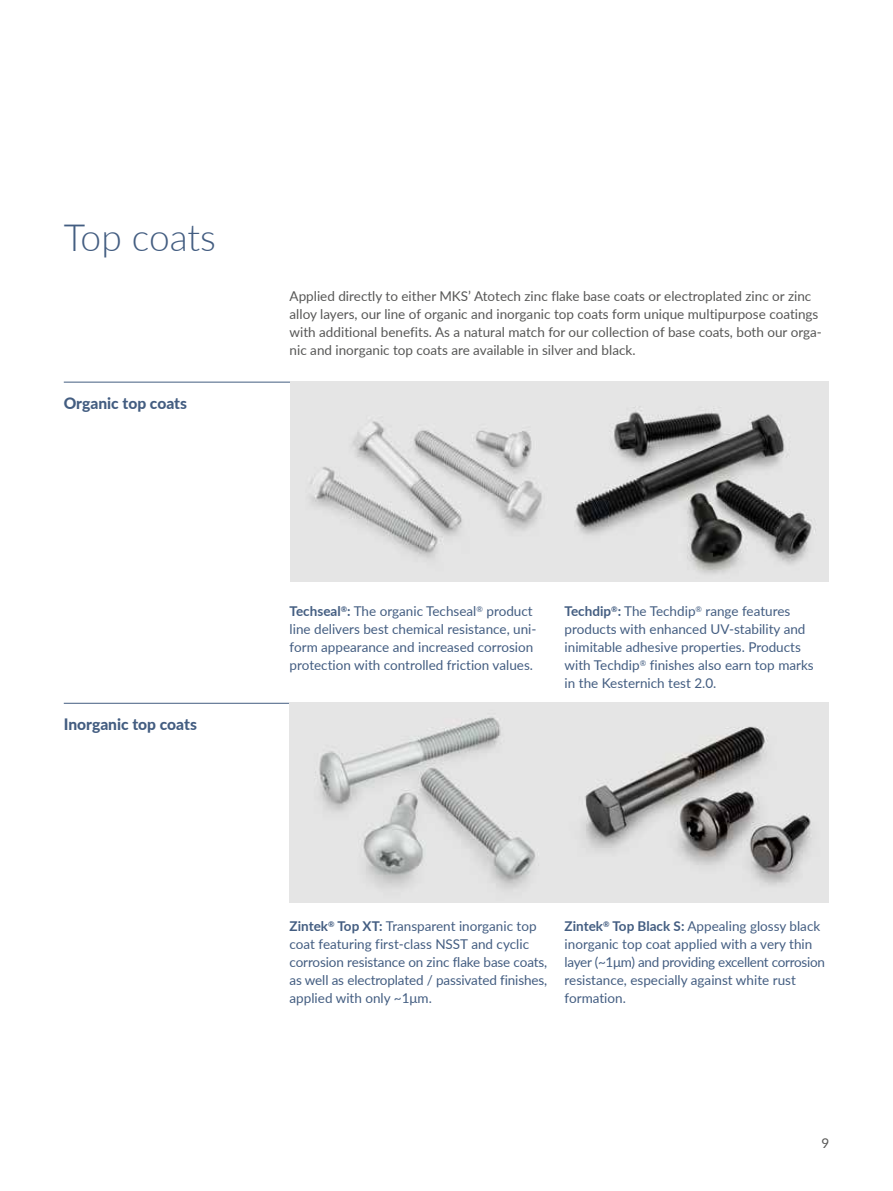
<style>
.page{position:relative;width:893px;height:1191px;background:#fff}
.page>*{position:absolute;margin:0;border:0;box-sizing:border-box;transform-origin:0 0}
.t1{font:300 37.5px "Lato";letter-spacing:-.005em;color:#435d81}
.t2{font:800 15.75px "Lato";color:#435d81}
.t3{font:13.5px/18px "Lato";color:#435d81}
.t4{font:13.5px/18px "Lato";color:#575756}
.s1{font-weight:700}
</style>
<div class="page">
<hr style="left:64px;top:382px;width:765px;height:1px;background:#435d81">
<hr style="left:64px;top:703px;width:765px;height:1px;background:#435d81">
<img style="left:290px;top:382px;width:539px;height:199px">
<img style="left:290px;top:703px;width:272px;height:199px">
<svg style="left:562px;top:703px;width:267px;height:199px;background:#c2c1c1"></svg>
<h1 class="t1" style="left:64px;top:211px;width:154px">Top coats</h1>
<p class="t2" style="left:64px;top:392px;width:125px">Organic top coats</p>
<p class="t4" style="left:290px;top:287px;width:534px">Applied directly to either MKS’ Atotech zinc flake base coats or electroplated zinc or zinc alloy layers, our line of organic and inorganic top coats form unique multipurpose coatings with additional benefits. As a natural match for our collection of base coats, both our orga&shy;nic and inorganic top coats are available in silver and black.</p>
<p class="t2" style="left:64px;top:713px;width:135px">Inorganic top coats</p>
<p class="t3" style="left:290px;top:602px;width:248px"><span class="s1">Techseal</span><sup>®</sup><span class="s1">:</span> The organic Techseal<sup>®</sup> product line delivers best chemical resistance, uni&shy;form appearance and increased corrosion protection with controlled friction values.</p>
<p class="t3" style="left:565px;top:602px;width:251px"><span class="s1">Techdip</span><sup>®</sup><span class="s1">:</span> The Techdip<sup>®</sup> range features products with enhanced UV-stability and inimitable adhesive properties. Products with Techdip<sup>®</sup> finishes also earn top marks in the Kesternich test 2.0.</p>
<p class="t3" style="left:290px;top:917px;width:259px"><span class="s1">Zintek</span><sup>®</sup> <span class="s1">Top XT:</span> Transparent inorganic top coat featuring first-class NSST and cyclic corrosion resistance on zinc flake base coats, as well as electroplated / passivated finishes, applied with only ~1μm.</p>
<p class="t3" style="left:565px;top:917px;width:262px"><span class="s1">Zintek</span><sup>®</sup> <span class="s1">Top Black S:</span> Appealing glossy black inorganic top coat applied with a very thin layer (~1μm) and providing excellent corrosion resistance, especially against white rust formation.</p>
<p class="t4" style="left:821px;top:1134px;width:9px">9</p>
</div>
